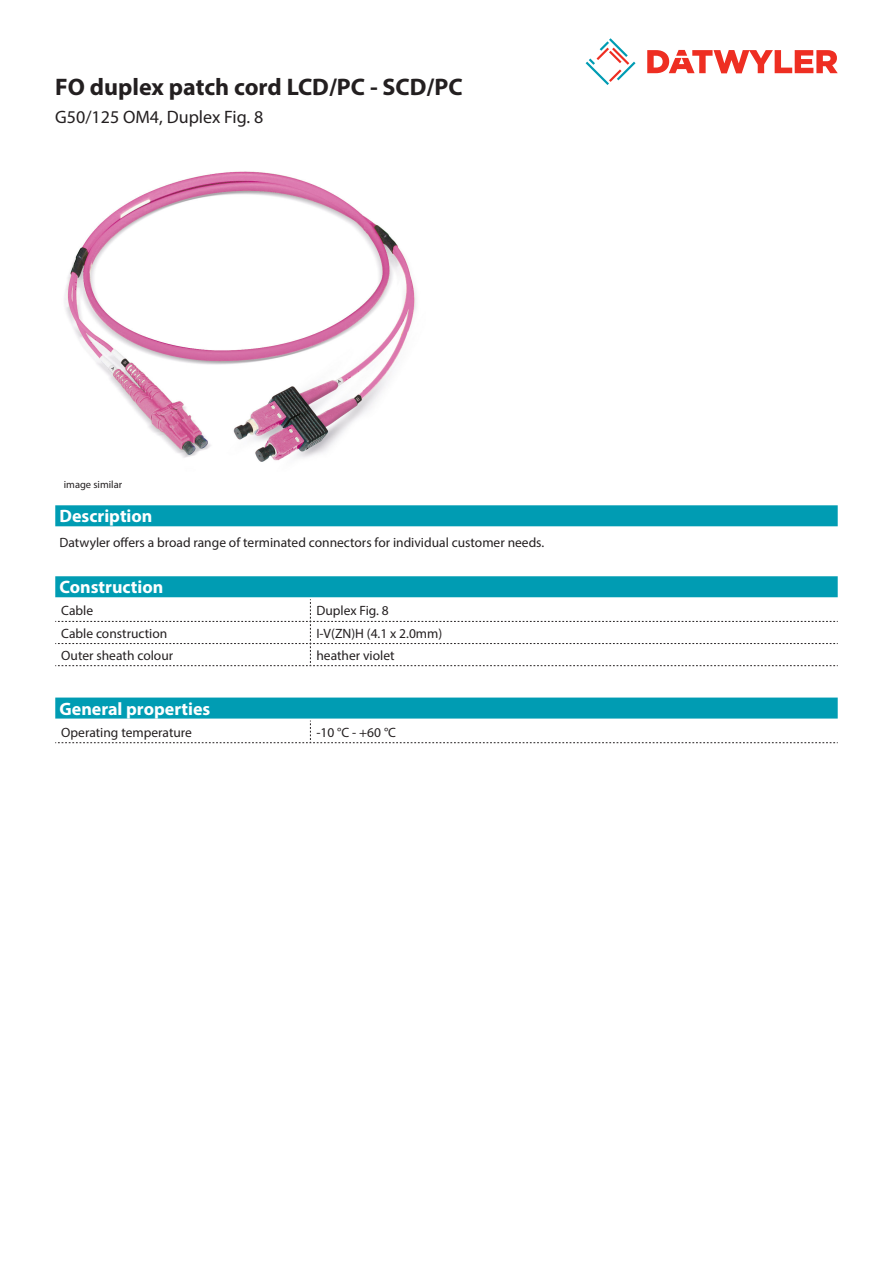
<style>
.page{position:relative;width:893px;height:1263px;background:#fff}
.page>*{position:absolute;margin:0;border:0;box-sizing:border-box;transform-origin:0 0}
.Product_Head{font:700 24px "Myriad Pro";color:#231f20}
.Standard_Head_Proper{font:700 18px "Myriad Pro";color:#fff}
.SubHead{font:18px "Myriad Pro";color:#231f20}
.myriad_light_propert{font:13.5px "Myriad Pro";color:#231f20}
.Standard_text{font:13.5px "Myriad Pro";color:#231f20}
.imagetext{font:10.5px "Myriad Pro";color:#231f20}
</style>
<div class="page">
<svg style="left:586px;top:38px;width:49px;height:47px"></svg>
<svg style="left:647px;top:50px;width:191px;height:23px"></svg>
<div style="left:55px;top:576px;width:783px;height:21px;background:#009cb3"></div>
<svg style="left:55px;top:599px;width:783px;height:67px"></svg>
<img style="left:64px;top:171px;width:352px;height:291px">
<div style="left:55px;top:505px;width:783px;height:21px;background:#009cb3"></div>
<div style="left:55px;top:697px;width:783px;height:21px;background:#009cb3"></div>
<svg style="left:55px;top:720px;width:783px;height:23px"></svg>
<p class="Product_Head" style="left:55px;top:71px;width:409px">FO duplex patch cord LCD/PC - SCD/PC</p>
<p class="SubHead" style="left:55px;top:105px;width:210px">G50/125 OM4, Duplex Fig. 8</p>
<p class="imagetext" style="left:64px;top:478px;width:60px">image similar</p>
<p class="Standard_Head_Proper" style="left:60px;top:504px;width:94px">Description</p>
<p class="Standard_text" style="left:60px;top:534px;width:486px">Datwyler offers a broad range of terminated connectors for individual customer needs.</p>
<p class="Standard_Head_Proper" style="left:60px;top:575px;width:105px">Construction</p>
<p class="myriad_light_propert" style="left:61px;top:602px;width:33px">Cable</p>
<p class="myriad_light_propert" style="left:316px;top:602px;width:74px">Duplex Fig. 8</p>
<p class="myriad_light_propert" style="left:61px;top:625px;width:108px">Cable construction</p>
<p class="myriad_light_propert" style="left:316px;top:625px;width:127px">I-V(ZN)H (4.1 x 2.0mm)</p>
<p class="myriad_light_propert" style="left:61px;top:647px;width:113px">Outer sheath colour</p>
<p class="myriad_light_propert" style="left:316px;top:647px;width:80px">heather violet</p>
<p class="Standard_Head_Proper" style="left:60px;top:697px;width:152px">General properties</p>
<p class="myriad_light_propert" style="left:61px;top:724px;width:132px">Operating temperature</p>
<p class="myriad_light_propert" style="left:316px;top:724px;width:81px">-10 °C - +60 °C</p>
</div>
